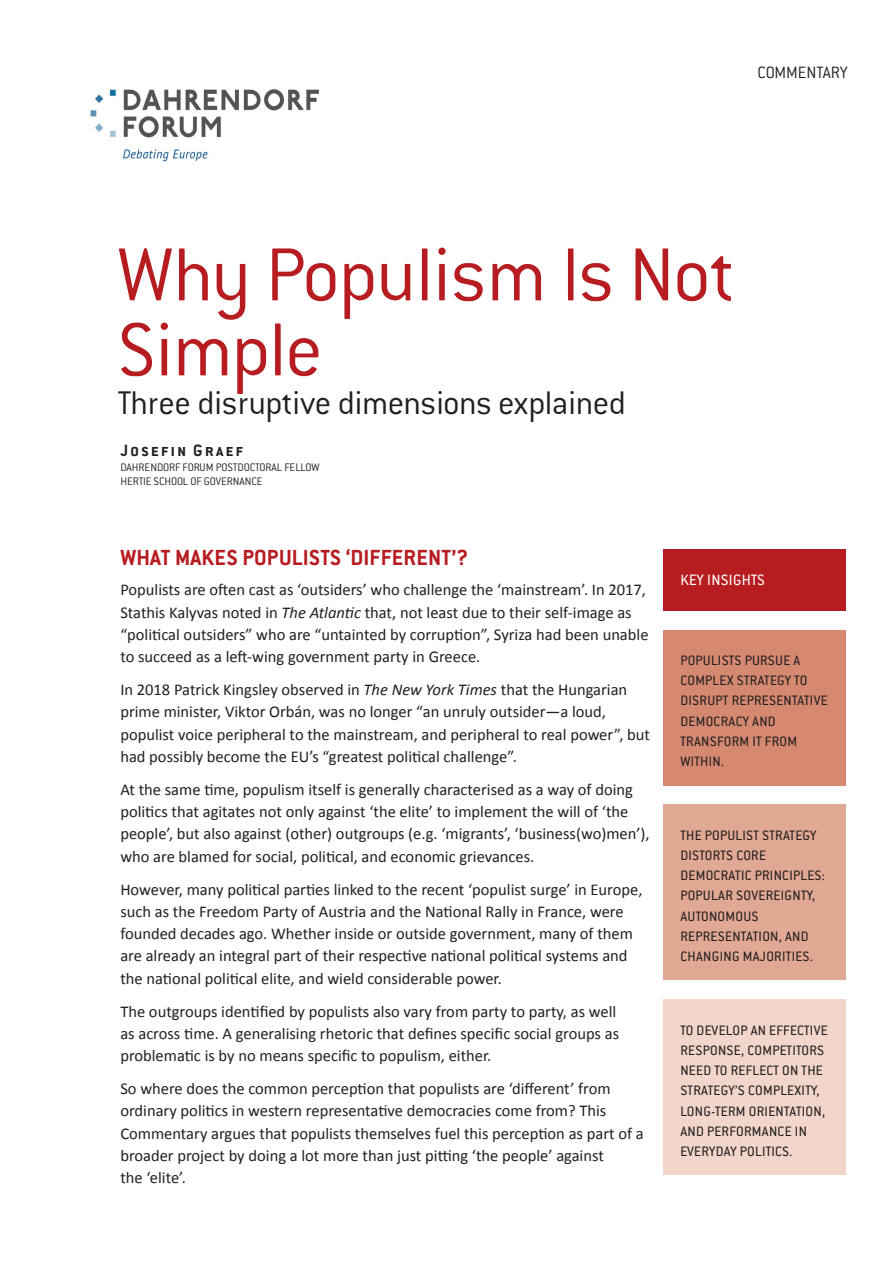
<style>
.page{position:relative;width:893px;height:1263px;background:#fff}
.page>*{position:absolute;margin:0;border:0;box-sizing:border-box;transform-origin:0 0}
.t1{font:300 82.5px/75px "Conduit ITC Std";letter-spacing:-.015em;color:#b71c21}
.t2{font:300 36px "Conduit ITC Std";letter-spacing:-.015em;color:#231f20}
.t3{font:700 24px "Conduit ITC Std";letter-spacing:.01em;color:#b71c21}
.t4{font:700 18px "Conduit ITC Std";letter-spacing:.1em;color:#231f20}
.t5{font:300 18px "Conduit ITC Std";color:#231f20}
.t6{font:16.5px/22.2px "Calibri";color:#231f20}
.t7{font:16.5px "Conduit ITC Std";letter-spacing:.02em;color:#fff}
.t8{font:15px/20.2px "Conduit ITC Std";letter-spacing:.02em;color:#231f20}
.t9{font:300 12px "Conduit ITC Std";color:#231f20}
.s1{font-style:italic}
</style>
<div class="page">
<img style="left:90px;top:89px;width:229px;height:73px">
<div style="left:663px;top:630px;width:183px;height:155px;background:#d68971"></div>
<div style="left:663px;top:549px;width:183px;height:61px;background:#b71c21"></div>
<div style="left:663px;top:805px;width:183px;height:175px;background:#e1a894"></div>
<div style="left:663px;top:999px;width:183px;height:176px;background:#f2d6ca"></div>
<p class="t5" style="left:758px;top:61px;width:92px">COMMENTARY</p>
<h1 class="t1" style="left:118px;top:235px;width:619px">WHY POPULISM IS NOT<br>SIMPLE</h1>
<h2 class="t2" style="left:118px;top:381px;width:510px">THREE DISRUPTIVE DIMENSIONS EXPLAINED</h2>
<p class="t4" style="left:120px;top:440px;width:125px">JOSEFIN GRAEF</p>
<p class="t9" style="left:120px;top:460px;width:26px">DAHRENDOR</p>
<p class="t9" style="left:175px;top:460px;width:53px">F FORUM POSTDO</p>
<p class="t9" style="left:250px;top:460px;width:12px">CTORA</p>
<p class="t9" style="left:277px;top:460px;width:37px">L FE LLOW</p>
<p class="t9" style="left:120px;top:474px;width:6px">HERTIE</p>
<p class="t9" style="left:154px;top:474px;width:75px">SCHOOL OF GOVERNAN</p>
<p class="t9" style="left:251px;top:474px;width:11px">CE</p>
<h3 class="t3" style="left:120px;top:542px;width:349px">WHAT MAKES POPULISTS ‘DIFFERENT’?</h3>
<p class="t6" style="left:120px;top:579px;width:530px">Populists are often cast as ‘outsiders’ who challenge the ‘mainstream’. In 2017, Stathis Kalyvas noted in <span class="s1">The Atlantic</span> that, not least due to their self-image as “political outsiders” who are “untainted by corruption”, Syriza had been unable to succeed as a left-wing government party in Greece.</p>
<p class="t6" style="left:120px;top:678px;width:531px">In 2018 Patrick Kingsley observed in <span class="s1">The New York Times</span> that the Hungarian prime minister, Viktor Orbán, was no longer “an unruly outsider—a loud, populist voice peripheral to the mainstream, and peripheral to real power”, but had possibly become the EU’s “greatest political challenge”.</p>
<p class="t6" style="left:120px;top:778px;width:531px">At the same time, populism itself is generally characterised as a way of doing politics that agitates not only against ‘the elite’ to implement the will of ‘the people’, but also against (other) outgroups (e.g. ‘migrants’, ‘business(wo)men’), who are blamed for social, political, and economic grievances.</p>
<p class="t6" style="left:120px;top:878px;width:524px">However, many political parties linked to the recent ‘populist surge’ in Europe, such as the Freedom Party of Austria and the National Rally in France, were founded decades ago. Whether inside or outside government, many of them are already an integral part of their respective national political systems and the national political elite, and wield considerable power.</p>
<p class="t6" style="left:120px;top:1000px;width:500px">The outgroups identified by populists also vary from party to party, as well as across time. A generalising rhetoric that defines specific social groups as problematic is by no means specific to populism, either.</p>
<p class="t6" style="left:120px;top:1077px;width:525px">So where does the common perception that populists are ‘different’ from ordinary politics in western representative democracies come from? This Commentary argues that populists themselves fuel this perception as part of a broader project by doing a lot more than just pitting ‘the people’ against<br>the ‘elite’.</p>
<p class="t7" style="left:680px;top:570px;width:86px">KEY INSIGHTS</p>
<p class="t8" style="left:680px;top:650px;width:149px">POPULISTS PURSUE A<br>COMPLEX STRATEGY TO<br>DISRUPT REPRESENTATIVE<br>DEMOCRACY AND<br>TRANSFORM IT FROM<br>WITHIN.</p>
<p class="t8" style="left:680px;top:824px;width:146px">THE POPULIST STRATEGY<br>DISTORTS CORE<br>DEMOCRATIC PRINCIPLES:<br>POPULAR SOVEREIGNTY,<br>AUTONOMOUS<br>REPRESENTATION, AND<br>CHANGING MAJORITIES.</p>
<p class="t8" style="left:680px;top:1019px;width:149px">TO DEVELOP AN EFFECTIVE<br>RESPONSE, COMPETITORS<br>NEED TO REFLECT ON THE<br>STRATEGY’S COMPLEXITY,<br>LONG-TERM ORIENTATION,<br>AND PERFORMANCE IN<br>EVERYDAY POLITICS.</p>
</div>
